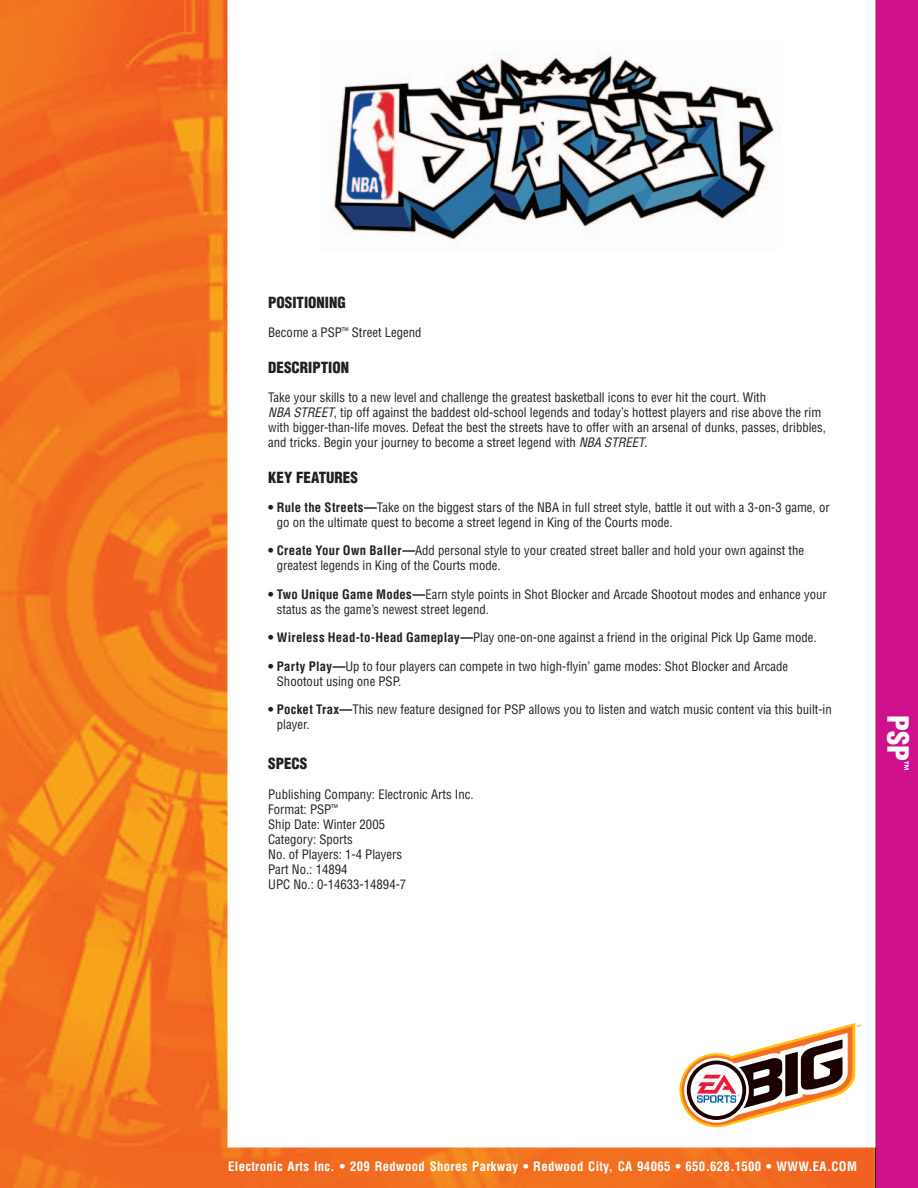
<style>
.page{position:relative;width:918px;height:1188px;background:#fff}
.page>*{position:absolute;margin:0;border:0;box-sizing:border-box;transform-origin:0 0}
.t1{font:900 condensed 28.5px "Helvetica";color:#fff}
.t2{font:900 condensed 15px "Helvetica";color:#231f20}
.t3{font:condensed 12.75px/15px "Helvetica";color:#231f20}
.t4{font:700 condensed 12.75px "Helvetica";letter-spacing:.025em;color:#fff}
.t5{font:900 condensed 10.5px "Helvetica";color:#fff}
.s1{font-style:italic}
.s2{font-weight:700}
</style>
<div class="page">
<img style="left:0;top:0;width:875px;height:1188px">
<hr style="left:875px;top:0;width:1px;height:1188px;background:#231f20">
<div style="left:227px;top:0;width:648px;height:1147px;background:#fff"></div>
<svg style="left:679px;top:1023px;width:182px;height:104px"></svg>
<div style="left:876px;top:0;width:42px;height:1188px;background:#cf108c"></div>
<img style="left:330px;top:52px;width:450px;height:192px">
<p class="t2" style="left:268px;top:294px;width:79px">POSITIONING</p>
<p class="t3" style="left:268px;top:325px;width:155px">Become a PSP<sup>™</sup> Street Legend</p>
<p class="t2" style="left:268px;top:358px;width:82px">DESCRIPTION</p>
<p class="t3" style="left:268px;top:389px;width:559px">Take your skills to a new level and challenge the greatest basketball icons to ever hit the court. With<br><span class="s1">NBA STREET</span>, tip off against the baddest old-school legends and today’s hottest players and rise above the rim with bigger-than-life moves. Defeat the best the streets have to offer with an arsenal of dunks, passes, dribbles, and tricks. Begin your journey to become a street legend with <span class="s1">NBA STREET</span>.</p>
<p class="t2" style="left:268px;top:468px;width:91px">KEY FEATURES</p>
<p class="t3" style="left:277px;top:499px;width:554px;text-indent:-9px"><span class="s2">• Rule the Streets—</span>Take on the biggest stars of the NBA in full street style, battle it out with a 3-on-3 game, or go on the ultimate quest to become a street legend in King of the Courts mode.</p>
<p class="t3" style="left:277px;top:543px;width:529px;text-indent:-9px"><span class="s2">• Create Your Own Baller—</span>Add personal style to your created street baller and hold your own against the greatest legends in King of the Courts mode.</p>
<p class="t3" style="left:277px;top:586px;width:551px;text-indent:-9px"><span class="s2">• Two Unique Game Modes—</span>Earn style points in Shot Blocker and Arcade Shootout modes and enhance your status as the game’s newest street legend.</p>
<p class="t3" style="left:268px;top:630px;width:550px"><span class="s2">• Wireless Head-to-Head Gameplay—</span>Play one-on-one against a friend in the original Pick Up Game mode.</p>
<p class="t3" style="left:277px;top:658px;width:513px;text-indent:-9px"><span class="s2">• Party Play—</span>Up to four players can compete in two high-flyin’ game modes: Shot Blocker and Arcade<br>Shootout using one PSP.</p>
<p class="t3" style="left:277px;top:702px;width:556px;text-indent:-9px"><span class="s2">• Pocket Trax—</span>This new feature designed for PSP allows you to listen and watch music content via this built-in player.</p>
<p class="t2" style="left:268px;top:754px;width:41px">SPECS</p>
<p class="t3" style="left:268px;top:787px;width:207px">Publishing Company: Electronic Arts Inc.<br>Format: PSP<sup>™<br></sup>Ship Date: Winter 2005<br>Category: Sports<br>No. of Players: 1-4 Players<br>Part No.: 14894<br>UPC No.: 0-14633-14894-7</p>
<h1 class="t1" style="left:916px;top:715px;width:47px;rotate:90deg">PSP</h1>
<p class="t5" style="left:911px;top:761px;width:11px;rotate:90deg">™</p>
<p class="t4" style="left:228px;top:1159px;width:630px">Electronic Arts Inc. • 209 Redwood Shores Parkway • Redwood City, CA 94065 • 650.628.1500 • WWW.EA.COM</p>
</div>
